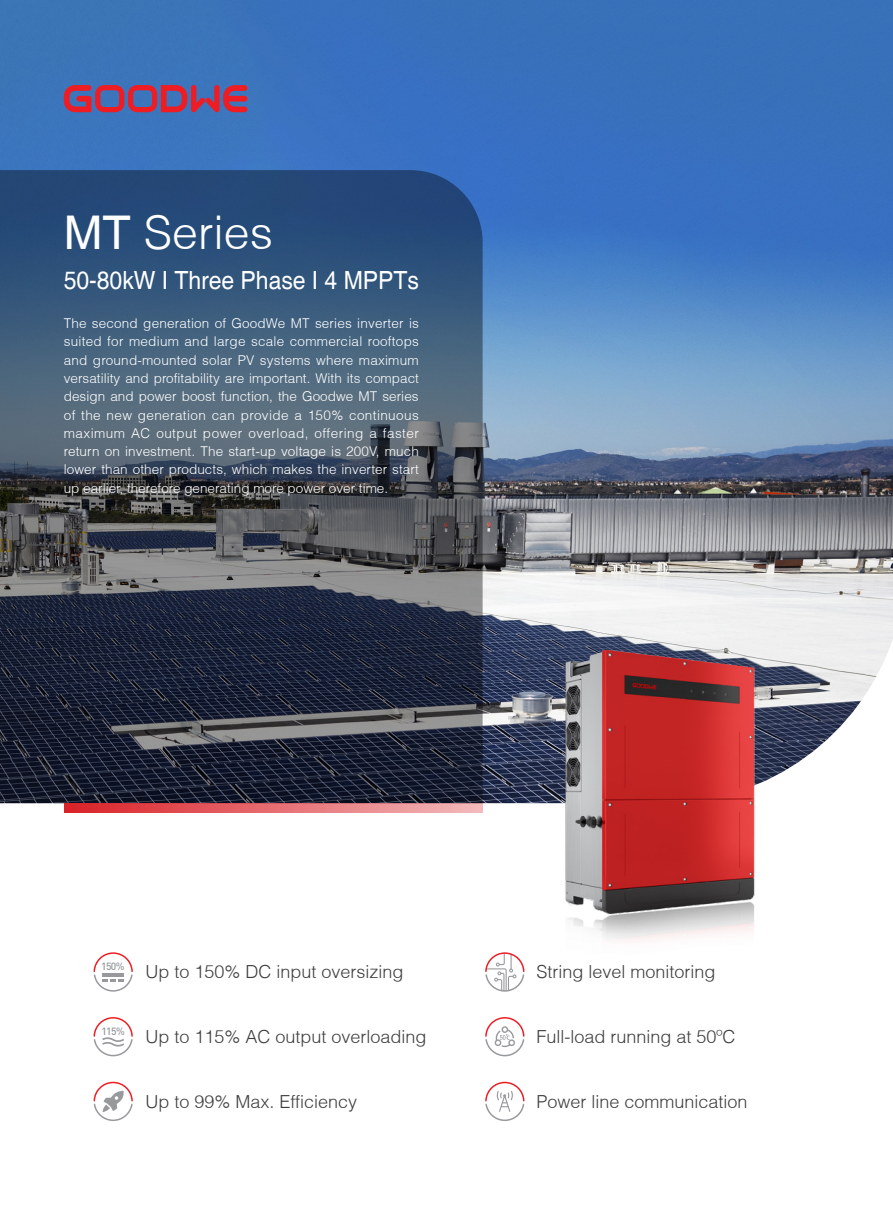
<style>
.page{position:relative;width:893px;height:1212px;background:#fff}
.page>*{position:absolute;margin:0;border:0;box-sizing:border-box;transform-origin:0 0}
.t1{font:300 46.5px "Helvetica";color:#fff}
.t2{font:25.05px "Helvetica";letter-spacing:-.005em;color:#fff;scale:.92 1}
.t3{font:300 18px "Helvetica";color:#3e3e3f}
.t4{font:300 13.5px/18.3px "Helvetica";color:#fff;text-align:justify}
.t5{font:500 10.35px "DIN Pro";letter-spacing:-.06em;color:#97999c}
.s1{font-weight:400}
</style>
<div class="page">
<img style="left:0;top:0;width:893px;height:803px">
<svg style="left:0;top:170px;width:483px;height:633px"></svg>
<svg style="left:64px;top:85px;width:183px;height:27px"></svg>
<svg style="left:64px;top:803px;width:419px;height:9px"></svg>
<svg style="left:93px;top:952px;width:40px;height:40px"></svg>
<svg style="left:485px;top:952px;width:40px;height:40px"></svg>
<svg style="left:485px;top:1017px;width:40px;height:40px"></svg>
<svg style="left:485px;top:1081px;width:40px;height:40px"></svg>
<svg style="left:93px;top:1017px;width:40px;height:40px"></svg>
<svg style="left:93px;top:1081px;width:40px;height:40px"></svg>
<img style="left:545px;top:640px;width:228px;height:301px">
<p class="t1" style="left:64px;top:204px;width:211px"><span class="s1">MT</span> Series</p>
<p class="t2" style="left:64px;top:266px;width:388px">50-80kW I Three Phase I 4 MPPTs</p>
<p class="t4" style="left:64px;top:314px;width:357px">The second generation of GoodWe MT series inverter is suited for medium and large scale commercial rooftops and ground-mounted solar PV systems where maximum versatility and profitability are important. With its compact design and power boost function, the Goodwe MT series of the new generation can provide a 150% continuous maximum AC output power overload, offering a faster return on investment. The start-up voltage is 200V, much lower than other products, which makes the inverter start up earlier, therefore generating more power over time.</p>
<p class="t5" style="left:101px;top:960px;width:25px">150%</p>
<p class="t3" style="left:146px;top:961px;width:260px">Up to 150% DC input oversizing</p>
<p class="t3" style="left:536px;top:961px;width:181px">String level monitoring</p>
<p class="t5" style="left:101px;top:1024px;width:25px">115%</p>
<p class="t3" style="left:146px;top:1025px;width:283px">Up to 115% AC output overloading</p>
<p class="t3" style="left:536px;top:1025px;width:201px">Full-load running at 50ºC</p>
<p class="t3" style="left:146px;top:1090px;width:213px">Up to 99% Max. Efficiency</p>
<p class="t3" style="left:536px;top:1090px;width:213px">Power line communication</p>
</div>
